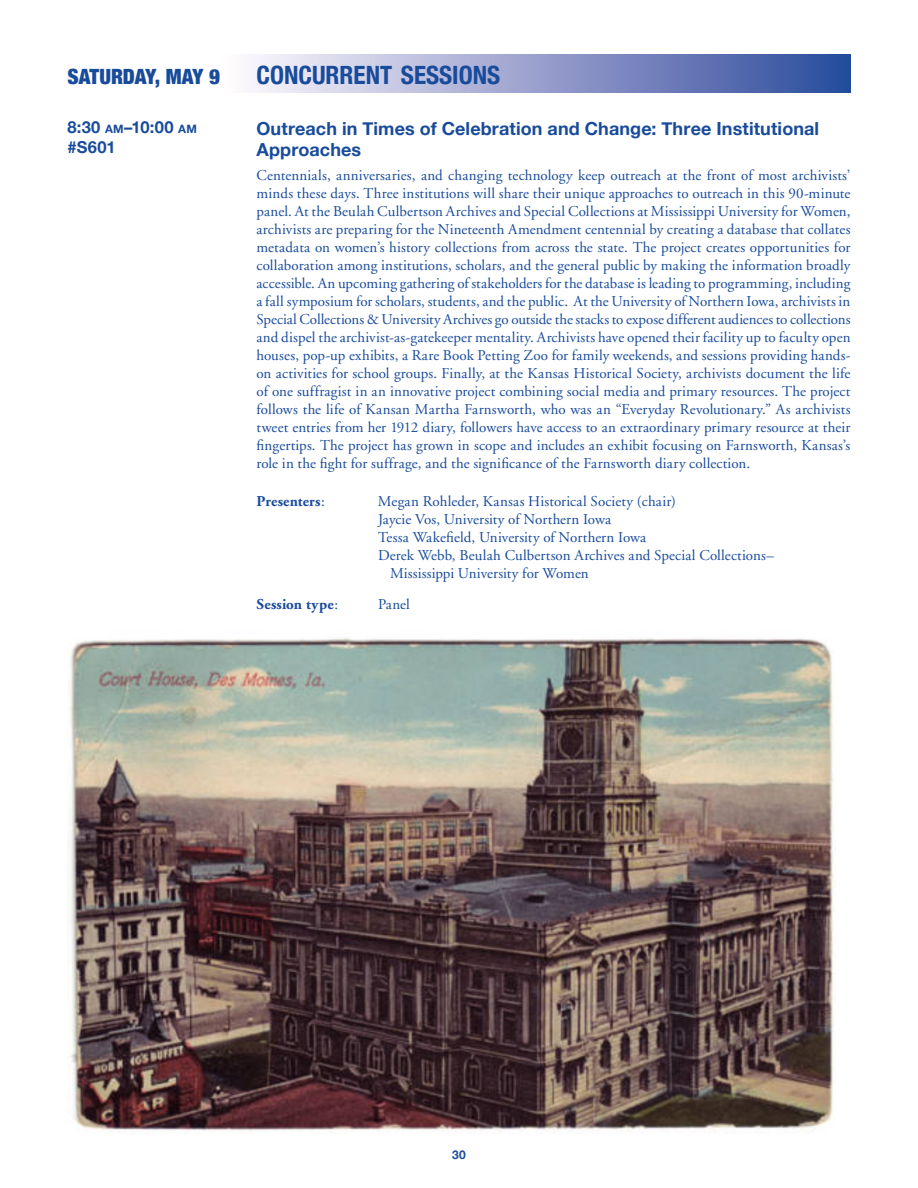
<style>
.page{position:relative;width:918px;height:1188px;background:#fff}
.page>*{position:absolute;margin:0;border:0;box-sizing:border-box;transform-origin:0 0}
.Right_Main_Session_H{font:700 condensed 25.2px "Helvetica Neue";color:#194b9b}
.Right_Main_Session_H-2{font:900 condensed 21px "Helvetica Neue";letter-spacing:-.01em;color:#194b9b}
._00_Session_Name_SpA{font:700 18px/21px "Helvetica Neue";letter-spacing:.005em;color:#194b9b}
._00_Session_Date___T{font:700 16.5px "Helvetica Neue";color:#194b9b}
._00_Session_Date___T-2{font:700 16.5px "Helvetica Neue";color:#194b9b}
._01_ParagraphText_p4{font:15px/18px "Adobe Garamond";letter-spacing:.015em;color:#194b9b;text-align:justify}
._04_Instructor_10Pt{font:15px/18px "Adobe Garamond";color:#194b9b}
._03_Instructor_10Pt{font:15px "Adobe Garamond";letter-spacing:.01em;color:#194b9b}
._03_Instructor_10Pt-2{font:700 15px "Adobe Garamond";letter-spacing:.01em;color:#194b9b}
.t1{font:700 12px "Helvetica Neue";color:#194b9b}
.s1{font-style:inherit}
.s2{font-size:11.55px}
.s3{font-weight:400}
</style>
<div class="page">
<svg style="left:252px;top:54px;width:598px;height:39px"></svg>
<img style="left:70px;top:638px;width:766px;height:495px">
<p class="Right_Main_Session_H-2" style="left:68px;top:59px;width:154px">SATURDAY, MAY 9</p>
<p class="Right_Main_Session_H" style="left:256px;top:54px;width:245px">CONCURRENT SESSIONS</p>
<p class="_00_Session_Date___T" style="left:68px;top:114px;width:131px"><span class="s1">8:30</span> <span class="s2">AM</span>–10:00 <span class="s2">AM</span></p>
<p class="_00_Session_Date___T-2" style="left:68px;top:134px;width:50px">#S601</p>
<p class="_00_Session_Name_SpA" style="left:256px;top:118px;width:564px">Outreach in Times of Celebration and Change: Three Institutional<br>Approaches</p>
<p class="_01_ParagraphText_p4" style="left:256px;top:167px;width:596px">Centennials, anniversaries, and changing technology keep outreach at the front of most archivists’ minds these days. Three institutions will share their unique approaches to outreach in this 90-minute panel. At the Beulah Culbertson Archives and Special Collections at Mississippi University for Women, archivists are preparing for the Nineteenth Amendment centennial by creating a database that collates metadata on women’s history collections from across the state. The project creates opportunities for collaboration among institutions, scholars, and the general public by making the information broadly accessible. An upcoming gathering of stakeholders for the database is leading to programming, including a fall symposium for scholars, students, and the public. At the University of Northern Iowa, archivists in Special Collections &amp; University Archives go outside the stacks to expose different audiences to collections and dispel the archivist-as-gatekeeper mentality. Archivists have opened their facility up to faculty open houses, pop-up exhibits, a Rare Book Petting Zoo for family weekends, and sessions providing hands&shy;on activities for school groups. Finally, at the Kansas Historical Society, archivists document the life of one suffragist in an innovative project combining social media and primary resources. The project follows the life of Kansan Martha Farnsworth, who was an “Everyday Revolutionary.” As archivists tweet entries from her 1912 diary, followers have access to an extraordinary primary resource at their fingertips. The project has grown in scope and includes an exhibit focusing on Farnsworth, Kansas’s role in the fight for suffrage, and the significance of the Farnsworth diary collection.</p>
<p class="_03_Instructor_10Pt-2" style="left:256px;top:493px;width:70px">Presenters<span class="s3">:</span></p>
<p class="_03_Instructor_10Pt" style="left:378px;top:493px;width:299px">Megan Rohleder, Kansas Historical Society (chair)</p>
<p class="_04_Instructor_10Pt" style="left:378px;top:511px;width:235px">Jaycie Vos, University of Northern Iowa</p>
<p class="_04_Instructor_10Pt" style="left:378px;top:529px;width:270px">Tessa Wakefield, University of Northern Iowa</p>
<p class="_04_Instructor_10Pt" style="left:390px;top:547px;width:385px;text-indent:-12px">Derek Webb, Beulah Culbertson Archives and Special Collections–<br>Mississippi University for Women</p>
<p class="_03_Instructor_10Pt-2" style="left:257px;top:596px;width:83px">Session type<span class="s3">:</span></p>
<p class="_03_Instructor_10Pt" style="left:378px;top:596px;width:33px">Panel</p>
<p class="t1" style="left:452px;top:1145px;width:15px">30</p>
</div>
